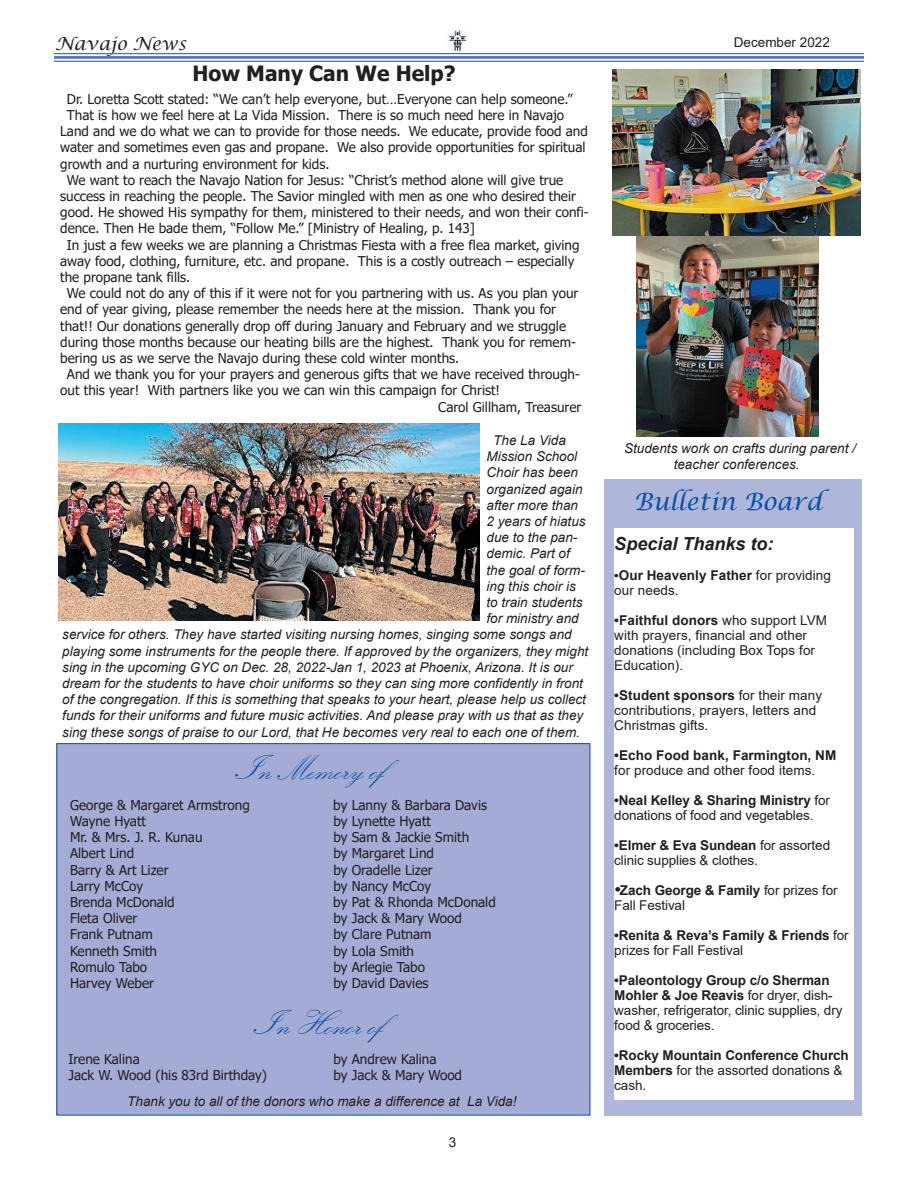
<style>
.page{position:relative;width:918px;height:1188px;background:#fff}
.page>*{position:absolute;margin:0;border:0;box-sizing:border-box;transform-origin:0 0}
.t1{font:36px "Kunstler Script";color:#094fa3}
.t2{font:italic 24px "Lucida Calligraphy";color:#094fa3}
.t3{font:700 21px "Tahoma";color:#231f20}
.t4{font:italic 700 18px "Arial";color:#231f20}
.t5{font:italic 18px "Lucida Calligraphy";color:#231f20}
.t6{font:13.5px "Tahoma";color:#231f20}
.t7{font:italic 13.5px/16.2px "Arial";color:#231f20;text-align:center}
.t8{font:13.5px/15px "Arial";letter-spacing:.005em;color:#231f20}
.t9{font:700 13.5px/15px "Arial";letter-spacing:-.01em;color:#231f20}
.s1{font-weight:700;font-size:12.75px}
.s2{font-weight:700}
.s3{font-weight:700;font-style:italic;font-size:16.5px}
.s4{font-weight:400}
</style>
<div class="page">
<hr style="left:54px;top:53px;width:810px;height:1px;background:#506db4">
<hr style="left:54px;top:56px;width:810px;height:3px;background:#506db4">
<hr style="left:54px;top:61px;width:810px;height:1px;background:#506db4">
<img style="left:448px;top:30px;width:19px;height:23px">
<div style="left:442px;top:46px;width:9px;height:7px;background:#fff"></div>
<div style="left:57px;top:744px;width:533px;height:371px;background:#a4acd6"></div>
<div style="left:604px;top:479px;width:257px;height:637px;background:#aeb6db"></div>
<div style="left:614px;top:528px;width:239px;height:572px;background:#fff"></div>
<img style="left:613px;top:69px;width:247px;height:167px">
<img style="left:636px;top:236px;width:182px;height:200px">
<img style="left:59px;top:423px;width:421px;height:197px">
<h3 class="t5" style="left:55px;top:32px;width:133px">Navajo News</h3>
<p class="t8" style="left:734px;top:35px;width:98px">December 2022</p>
<h3 class="t3" style="left:192px;top:59px;width:265px">How Many Can We Help?</h3>
<p class="t6" style="left:67px;top:90px;width:507px">Dr. Loretta Scott stated: “We can’t help everyone, but…Everyone can help someone.”</p>
<p class="t6" style="left:67px;top:106px;width:499px">That is how we feel here at La Vida Mission. There is so much need here in Navajo</p>
<p class="t6" style="left:60px;top:122px;width:529px">Land and we do what we can to provide for those needs. We educate, provide food and</p>
<p class="t6" style="left:60px;top:138px;width:527px">water and sometimes even gas and propane. We also provide opportunities for spiritual</p>
<p class="t6" style="left:60px;top:155px;width:271px">growth and a nurturing environment for kids.</p>
<p class="t6" style="left:67px;top:171px;width:498px">We want to reach the Navajo Nation for Jesus: “Christ’s method alone will give true</p>
<p class="t6" style="left:60px;top:187px;width:517px">success in reaching the people. The Savior mingled with men as one who desired their</p>
<p class="t6" style="left:60px;top:203px;width:530px">good. He showed His sympathy for them, ministered to their needs, and won their confi-</p>
<p class="t6" style="left:60px;top:219px;width:416px">dence. Then He bade them, “Follow Me.” [Ministry of Healing, p. 143]</p>
<p class="t6" style="left:67px;top:236px;width:514px">In just a few weeks we are planning a Christmas Fiesta with a free flea market, giving</p>
<p class="t6" style="left:60px;top:252px;width:516px">away food, clothing, furniture, etc. and propane. This is a costly outreach – especially</p>
<p class="t6" style="left:60px;top:268px;width:132px">the propane tank fills.</p>
<p class="t6" style="left:67px;top:284px;width:513px">We could not do any of this if it were not for you partnering with us. As you plan your</p>
<p class="t6" style="left:60px;top:300px;width:497px">end of year giving, please remember the needs here at the mission. Thank you for</p>
<p class="t6" style="left:60px;top:317px;width:507px">that!! Our donations generally drop off during January and February and we struggle</p>
<p class="t6" style="left:60px;top:333px;width:517px">during those months because our heating bills are the highest. Thank you for remem-</p>
<p class="t6" style="left:60px;top:349px;width:401px">bering us as we serve the Navajo during these cold winter months.</p>
<p class="t6" style="left:67px;top:365px;width:515px">And we thank you for your prayers and generous gifts that we have received through-</p>
<p class="t6" style="left:60px;top:381px;width:441px">out this year! With partners like you we can win this campaign for Christ!</p>
<p class="t6" style="left:438px;top:398px;width:145px">Carol Gillham, Treasurer</p>
<p class="t7" style="left:493px;top:432px;width:74px">The La Vida</p>
<p class="t7" style="left:487px;top:449px;width:92px">Mission School</p>
<p class="t7" style="left:487px;top:465px;width:93px">Choir has been</p>
<p class="t7" style="left:487px;top:481px;width:98px">organized again</p>
<p class="t7" style="left:487px;top:497px;width:93px">after more than</p>
<p class="t7" style="left:487px;top:513px;width:101px">2 years of hiatus</p>
<p class="t7" style="left:487px;top:530px;width:92px">due to the pan-</p>
<p class="t7" style="left:487px;top:546px;width:85px">demic. Part of</p>
<p class="t7" style="left:487px;top:562px;width:100px">the goal of form-</p>
<p class="t7" style="left:487px;top:578px;width:91px">ing this choir is</p>
<p class="t7" style="left:487px;top:594px;width:98px">to train students</p>
<p class="t7" style="left:487px;top:611px;width:94px">for ministry and</p>
<p class="t7" style="left:62px;top:627px;width:511px">service for others. They have started visiting nursing homes, singing some songs and</p>
<p class="t7" style="left:62px;top:643px;width:528px">playing some instruments for the people there. If approved by the organizers, they might</p>
<p class="t7" style="left:62px;top:659px;width:512px">sing in the upcoming GYC on Dec. 28, 2022-Jan 1, 2023 at Phoenix, Arizona. It is our</p>
<p class="t7" style="left:62px;top:675px;width:522px">dream for the students to have choir uniforms so they can sing more confidently in front</p>
<p class="t7" style="left:62px;top:692px;width:525px">of the congregation. If this is something that speaks to your heart, please help us collect</p>
<p class="t7" style="left:62px;top:708px;width:522px">funds for their uniforms and future music activities. And please pray with us that as they</p>
<p class="t7" style="left:62px;top:724px;width:519px">sing these songs of praise to our Lord, that He becomes very real to each one of them.</p>
<h1 class="t1" style="left:237px;top:749px;width:171px">In Memory of</h1>
<p class="t6" style="left:70px;top:796px;width:181px">George &amp; Margaret Armstrong</p>
<p class="t6" style="left:333px;top:796px;width:155px">by Lanny &amp; Barbara Davis</p>
<p class="t6" style="left:70px;top:812px;width:77px">Wayne Hyatt</p>
<p class="t6" style="left:333px;top:812px;width:99px">by Lynette Hyatt</p>
<p class="t6" style="left:70px;top:828px;width:134px">Mr. &amp; Mrs. J. R. Kunau</p>
<p class="t6" style="left:333px;top:828px;width:137px">by Sam &amp; Jackie Smith</p>
<p class="t6" style="left:70px;top:844px;width:66px">Albert Lind</p>
<p class="t6" style="left:333px;top:844px;width:102px">by Margaret Lind</p>
<p class="t6" style="left:70px;top:861px;width:100px">Barry &amp; Art Lizer</p>
<p class="t6" style="left:333px;top:861px;width:101px">by Oradelle Lizer</p>
<p class="t6" style="left:70px;top:877px;width:75px">Larry McCoy</p>
<p class="t6" style="left:333px;top:877px;width:99px">by Nancy McCoy</p>
<p class="t6" style="left:70px;top:893px;width:106px">Brenda McDonald</p>
<p class="t6" style="left:333px;top:893px;width:164px">by Pat &amp; Rhonda McDonald</p>
<p class="t6" style="left:70px;top:909px;width:69px">Fleta Oliver</p>
<p class="t6" style="left:333px;top:909px;width:130px">by Jack &amp; Mary Wood</p>
<p class="t6" style="left:70px;top:925px;width:84px">Frank Putnam</p>
<p class="t6" style="left:333px;top:925px;width:100px">by Clare Putnam</p>
<p class="t6" style="left:70px;top:942px;width:89px">Kenneth Smith</p>
<p class="t6" style="left:333px;top:942px;width:82px">by Lola Smith</p>
<p class="t6" style="left:70px;top:958px;width:79px">Romulo Tabo</p>
<p class="t6" style="left:333px;top:958px;width:93px">by Arlegie Tabo</p>
<p class="t6" style="left:70px;top:974px;width:85px">Harvey Weber</p>
<p class="t6" style="left:333px;top:974px;width:97px">by David Davies</p>
<h1 class="t1" style="left:256px;top:1004px;width:152px">In Honor of</h1>
<p class="t6" style="left:69px;top:1050px;width:73px">Irene Kalina</p>
<p class="t6" style="left:333px;top:1050px;width:105px">by Andrew Kalina</p>
<p class="t6" style="left:69px;top:1066px;width:200px">Jack W. Wood (his 83rd Birthday)</p>
<p class="t6" style="left:333px;top:1066px;width:130px">by Jack &amp; Mary Wood</p>
<p class="t7" style="left:127px;top:1093px;width:391px">Thank you to all of the donors who make a difference at La Vida!</p>
<p class="t8" style="left:449px;top:1134px;width:9px">3</p>
<p class="t7" style="left:624px;top:441px;width:233px">Students work on crafts during parent / teacher conferences.</p>
<h2 class="t2" style="left:634px;top:487px;width:190px">Bulletin Board</h2>
<h3 class="t4" style="left:614px;top:532px;width:161px">Special Thanks to:</h3>
<p class="t8" style="left:614px;top:568px;width:218px"><span class="s1">•</span><span class="s2">Our Heavenly Father</span> for providing our needs.</p>
<p class="t8" style="left:614px;top:613px;width:214px"><span class="s2">•Faithful donors</span> who support LVM with prayers, financial and other donations (including Box Tops for<br>Education).</p>
<p class="t8" style="left:614px;top:688px;width:209px"><span class="s2">•Student sponsors</span> for their many contributions, prayers, letters and<br>Christmas gifts.</p>
<p class="t9" style="left:614px;top:748px;width:224px">•Echo Food bank, Farmington, NM</p>
<p class="t8" style="left:614px;top:763px;width:203px">for produce and other food items.</p>
<p class="t8" style="left:614px;top:793px;width:217px"><span class="s2">•Neal Kelley &amp; Sharing Ministry</span> for donations of food and vegetables.</p>
<p class="t8" style="left:614px;top:838px;width:217px"><span class="s2">•Elmer &amp; Eva Sundean</span> for assorted clinic supplies &amp; clothes.</p>
<p class="t8" style="left:614px;top:883px;width:225px"><span class="s3">•</span><span class="s2">Zach George &amp; Family</span> for prizes for<br>Fall Festival</p>
<p class="t9" style="left:614px;top:928px;width:236px">•Renita &amp; Reva’s Family &amp; Friends <span class="s4">for prizes for Fall Festival</span></p>
<p class="t8" style="left:614px;top:973px;width:230px"><span class="s2">•Paleontology Group c/o Sherman<br>Mohler &amp; Joe Reavis</span> for dryer, dish&shy;washer, refrigerator, clinic supplies, dry food &amp; groceries.</p>
<p class="t9" style="left:614px;top:1048px;width:236px">•Rocky Mountain Conference Church<br>Members <span class="s4">for the assorted donations &amp; cash.</span></p>
</div>
